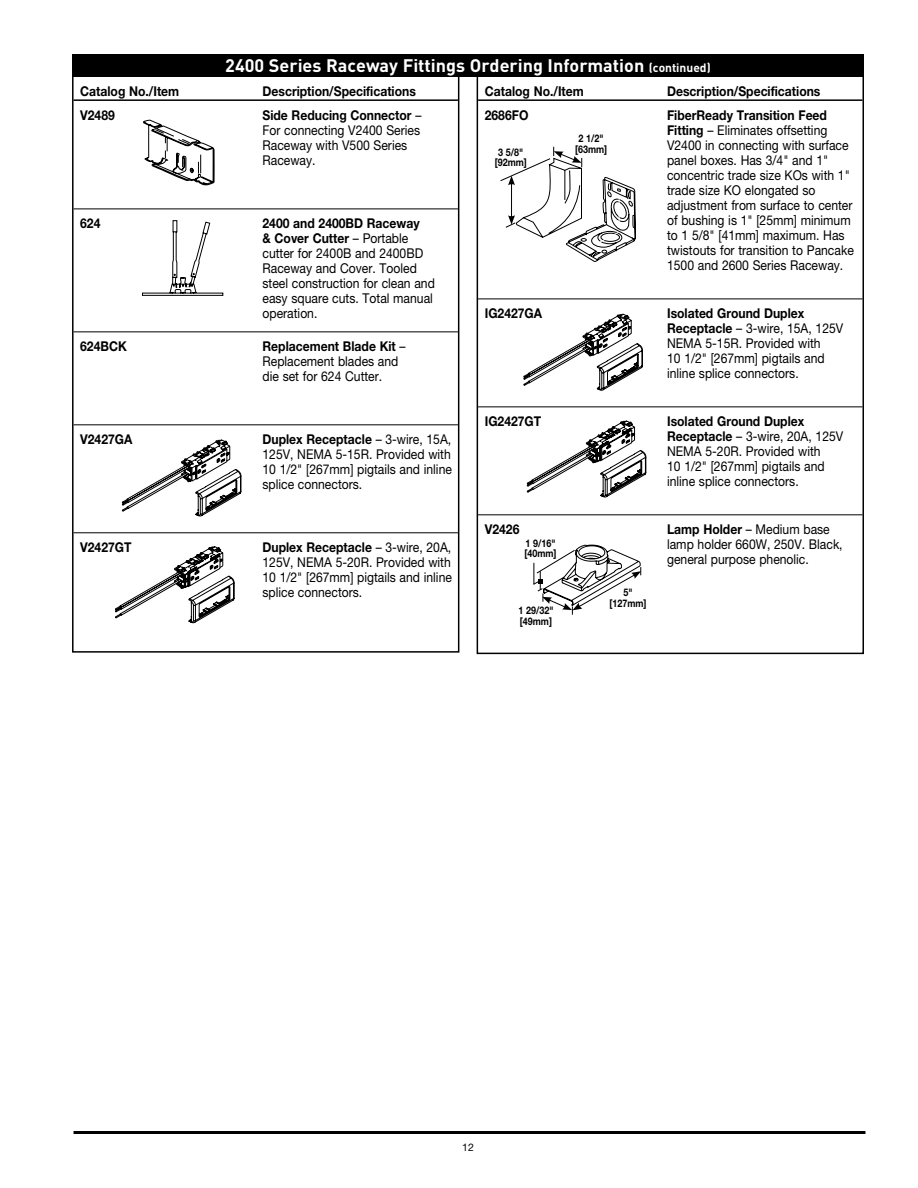
<style>
.page{position:relative;width:918px;height:1188px;background:#fff}
.page>*{position:absolute;margin:0;border:0;box-sizing:border-box;transform-origin:0 0}
.t1{font:700 18px "DIN Pro";color:#fff}
.t2{font:13.5px/15px "Helvetica Neue";color:#000;scale:.9 1}
.t3{font:700 13.5px "Helvetica Neue";color:#000;scale:.9 1}
.t4{font:700 10.5px/10.5px "Helvetica Neue";color:#000;text-align:center;scale:.85 1}
.t5{font:10.5px "Helvetica Neue";color:#000}
.s1{font-size:12px}
.s2{font-weight:700}
</style>
<div class="page">
<hr style="left:74px;top:1131px;width:791px;height:3px;background:#000">
<svg style="left:143px;top:120px;width:71px;height:65px"></svg>
<hr style="left:478px;top:99px;width:384px;height:2px;background:#000">
<hr style="left:478px;top:299px;width:384px;height:1px;background:#000">
<hr style="left:478px;top:406px;width:384px;height:1px;background:#000">
<hr style="left:478px;top:514px;width:384px;height:1px;background:#000">
<hr style="left:74px;top:99px;width:384px;height:2px;background:#000">
<hr style="left:74px;top:209px;width:384px;height:1px;background:#000">
<hr style="left:74px;top:331px;width:384px;height:1px;background:#000">
<hr style="left:74px;top:424px;width:384px;height:1px;background:#000">
<hr style="left:74px;top:532px;width:384px;height:1px;background:#000">
<div style="left:72px;top:54px;width:792px;height:23px;background:#000"></div>
<svg style="left:523px;top:314px;width:120px;height:77px"></svg>
<svg style="left:527px;top:421px;width:119px;height:76px"></svg>
<svg style="left:533px;top:545px;width:108px;height:70px"></svg>
<svg style="left:122px;top:440px;width:119px;height:76px"></svg>
<svg style="left:142px;top:220px;width:81px;height:76px"></svg>
<svg style="left:115px;top:546px;width:119px;height:77px"></svg>
<svg style="left:500px;top:147px;width:136px;height:115px"></svg>
<h1 class="t1" style="left:225px;top:53px;width:487px">2400 Series Raceway Fittings Ordering Information <span class="s1">(continued)</span></h1>
<p class="t3" style="left:80px;top:83px;width:112px">Catalog No./Item</p>
<p class="t3" style="left:263px;top:83px;width:172px">Description/Specifications</p>
<p class="t3" style="left:80px;top:107px;width:40px">V2489</p>
<p class="t2" style="left:263px;top:108px;width:178px"><span class="s2">Side Reducing Connector</span> –<br>For connecting V2400 Series<br>Raceway with V500 Series<br>Raceway.</p>
<p class="t3" style="left:80px;top:215px;width:24px">624</p>
<p class="t2" style="left:263px;top:215px;width:193px"><span class="s2">2400 and 2400BD Raceway<br>&amp; Cover Cutter</span> – Portable cutter for 2400B and 2400BD<br>Raceway and Cover. Tooled steel construction for clean and easy square cuts. Total manual operation.</p>
<p class="t3" style="left:80px;top:338px;width:53px">624BCK</p>
<p class="t2" style="left:263px;top:338px;width:161px"><span class="s2">Replacement Blade Kit</span> –<br>Replacement blades and die set for 624 Cutter.</p>
<p class="t3" style="left:80px;top:431px;width:60px">V2427GA</p>
<p class="t2" style="left:263px;top:431px;width:212px;text-align:justify"><span class="s2">Duplex Receptacle</span> – 3-wire, 15A, 125V, NEMA 5-15R. Provided with 10 1/2" [267mm] pigtails and inline splice connectors.</p>
<p class="t3" style="left:80px;top:539px;width:59px">V2427GT</p>
<p class="t2" style="left:263px;top:539px;width:212px;text-align:justify"><span class="s2">Duplex Receptacle</span> – 3-wire, 20A, 125V, NEMA 5-20R. Provided with 10 1/2" [267mm] pigtails and inline splice connectors.</p>
<p class="t3" style="left:485px;top:83px;width:112px">Catalog No./Item</p>
<p class="t3" style="left:667px;top:83px;width:172px">Description/Specifications</p>
<p class="t3" style="left:485px;top:107px;width:50px">2686FO</p>
<p class="t2" style="left:667px;top:108px;width:209px"><span class="s2">FiberReady Transition Feed<br>Fitting</span> – Eliminates offsetting<br>V2400 in connecting with surface panel boxes. Has 3/4" and 1" concentric trade size KOs with 1" trade size KO elongated so adjustment from surface to center of bushing is 1" [25mm] minimum to 1 5/8" [41mm] maximum. Has twistouts for transition to Pancake<br>1500 and 2600 Series Raceway.</p>
<p class="t3" style="left:485px;top:305px;width:65px">IG2427GA</p>
<p class="t2" style="left:667px;top:305px;width:197px"><span class="s2">Isolated Ground Duplex<br>Receptacle</span> – 3-wire, 15A, 125V<br>NEMA 5-15R. Provided with<br>10 1/2" [267mm] pigtails and inline splice connectors.</p>
<p class="t3" style="left:485px;top:413px;width:64px">IG2427GT</p>
<p class="t2" style="left:667px;top:413px;width:197px"><span class="s2">Isolated Ground Duplex<br>Receptacle</span> – 3-wire, 20A, 125V<br>NEMA 5-20R. Provided with<br>10 1/2" [267mm] pigtails and inline splice connectors.</p>
<p class="t3" style="left:485px;top:521px;width:40px">V2426</p>
<p class="t2" style="left:667px;top:521px;width:197px"><span class="s2">Lamp Holder</span> – Medium base lamp holder 660W, 250V. Black, general purpose phenolic.</p>
<p class="t4" style="left:575px;top:133px;width:39px">2 1/2" [63mm]</p>
<p class="t4" style="left:495px;top:147px;width:39px">3 5/8" [92mm]</p>
<p class="t4" style="left:525px;top:537px;width:39px;text-align:left">1 9/16" [40mm]</p>
<p class="t4" style="left:518px;top:605px;width:43px;text-align:left">1 29/32" [49mm]</p>
<p class="t4" style="left:610px;top:587px;width:45px">5" [127mm]</p>
<p class="t5" style="left:462px;top:1141px;width:13px">12</p>
</div>
